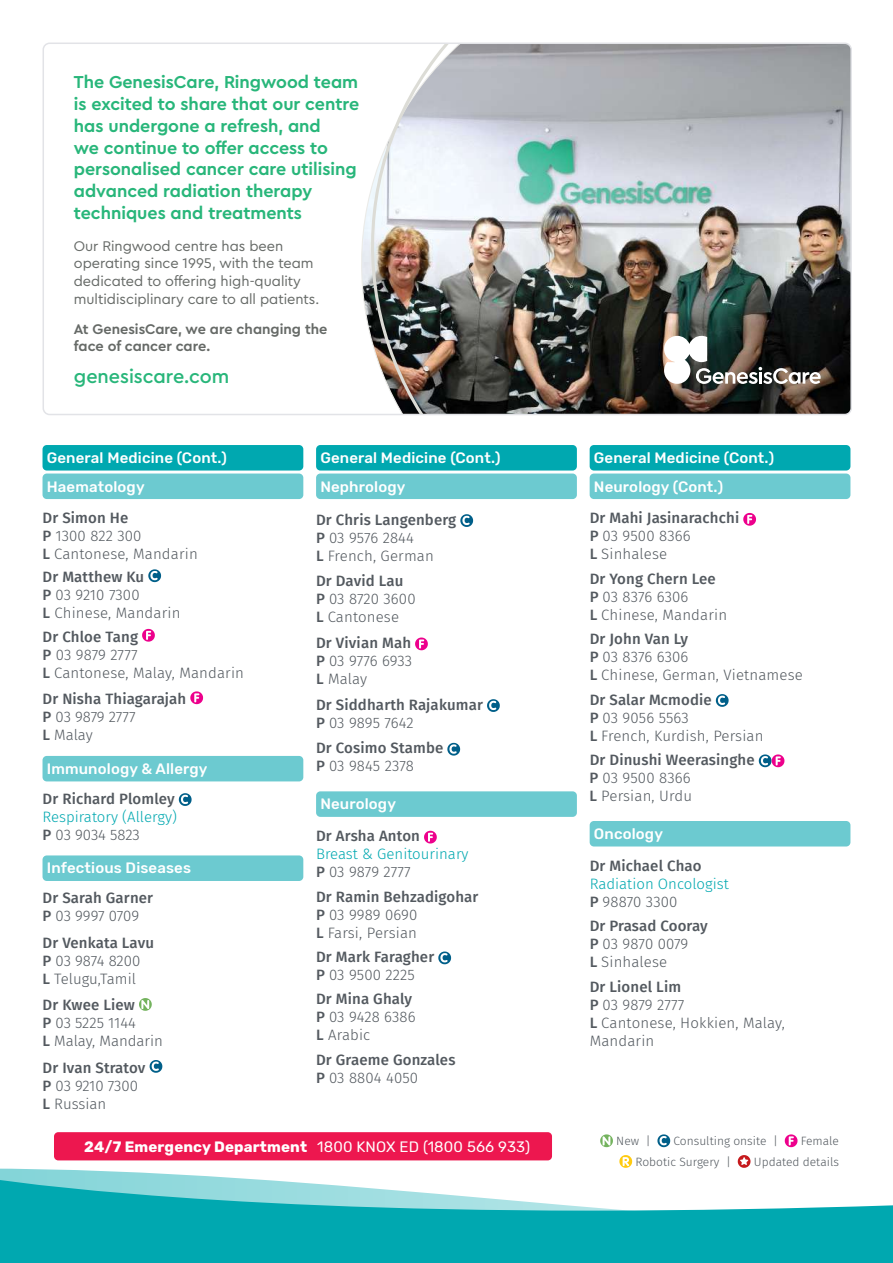
<style>
.page{position:relative;width:893px;height:1263px;background:#fff}
.page>*{position:absolute;margin:0;border:0;box-sizing:border-box;transform-origin:0 0}
.t1{font:500 20.1px "Genesis Care Sans";color:#28b67a}
.t2{font:700 18.15px/21.8px "Genesis Care Sans";color:#28b67a}
.t3{font:300 15px/18px "Fira Sans";letter-spacing:.01em;color:#53595f}
.t4{font:500 15px/18px "Fira Sans";letter-spacing:.01em;color:#53595f}
.t5{font:500 15px/28.5px "Rubik";letter-spacing:.01em;color:#fff}
.t6{font:300 15px/18px "Fira Sans";color:#00a8b0}
.t7{font:700 15px "Rubik";letter-spacing:.01em;color:#fff}
.t8{font:14.7px/17.7px "Genesis Care Sans";color:#666a67}
.t9{font:700 14.7px/17.7px "Genesis Care Sans";color:#666a67}
.t10{font:300 12px "Fira Sans";color:#53595f}
.s1{font-weight:500}
.s2{font-weight:300}
.s3{font-weight:500;color:#53595f}
.s4{color:#53595f}
.s5{font-weight:400}
</style>
<div class="page">
<svg style="left:0;top:1168px;width:219px;height:9px"></svg>
<svg style="left:0;top:1177px;width:893px;height:86px;fill:#00a8b0"></svg>
<div style="left:54px;top:1132px;width:498px;height:28px;background:#ed174f;border-radius:4px"></div>
<svg style="left:600px;top:1134px;width:13px;height:13px"></svg>
<svg style="left:657px;top:1134px;width:13px;height:13px"></svg>
<svg style="left:785px;top:1134px;width:12px;height:13px"></svg>
<svg style="left:619px;top:1155px;width:13px;height:13px"></svg>
<svg style="left:738px;top:1155px;width:12px;height:13px"></svg>
<div style="left:43px;top:445px;width:260px;height:25px;background:#00a8b0;border-radius:4px"></div>
<div style="left:43px;top:473px;width:260px;height:26px;background:#6ccad0;border-radius:4px"></div>
<svg style="left:148px;top:569px;width:13px;height:13px"></svg>
<svg style="left:142px;top:629px;width:13px;height:13px"></svg>
<svg style="left:190px;top:691px;width:13px;height:13px"></svg>
<div style="left:43px;top:756px;width:260px;height:25px;background:#6ccad0;border-radius:4px"></div>
<svg style="left:179px;top:793px;width:13px;height:13px"></svg>
<div style="left:43px;top:855px;width:260px;height:26px;background:#6ccad0;border-radius:4px"></div>
<svg style="left:139px;top:998px;width:13px;height:13px"></svg>
<svg style="left:150px;top:1060px;width:12px;height:13px"></svg>
<div style="left:316px;top:445px;width:261px;height:25px;background:#00a8b0;border-radius:4px"></div>
<div style="left:316px;top:473px;width:261px;height:26px;background:#6ccad0;border-radius:4px"></div>
<svg style="left:460px;top:514px;width:13px;height:13px"></svg>
<svg style="left:415px;top:637px;width:13px;height:13px"></svg>
<svg style="left:487px;top:699px;width:13px;height:13px"></svg>
<svg style="left:447px;top:743px;width:13px;height:13px"></svg>
<div style="left:316px;top:791px;width:261px;height:26px;background:#6ccad0;border-radius:4px"></div>
<svg style="left:424px;top:831px;width:13px;height:12px"></svg>
<svg style="left:438px;top:951px;width:13px;height:13px"></svg>
<div style="left:590px;top:445px;width:260px;height:25px;background:#00a8b0;border-radius:4px"></div>
<div style="left:590px;top:473px;width:260px;height:26px;background:#6ccad0;border-radius:4px"></div>
<svg style="left:743px;top:513px;width:13px;height:13px"></svg>
<svg style="left:716px;top:694px;width:13px;height:13px"></svg>
<svg style="left:759px;top:754px;width:25px;height:13px"></svg>
<div style="left:590px;top:821px;width:260px;height:25px;background:#6ccad0;border-radius:4px"></div>
<img style="left:361px;top:43px;width:488px;height:369px">
<img style="left:664px;top:336px;width:157px;height:48px">
<div style="left:43px;top:43px;width:809px;height:372px;border:2px solid #e2e3e7;border-radius:6px"></div>
<p class="t2" style="left:74px;top:71px;width:287px">The GenesisCare, Ringwood team is excited to share that our centre has undergone a refresh, and<br>we continue to offer access to personalised cancer care utilising advanced radiation therapy techniques and treatments</p>
<p class="t8" style="left:74px;top:236px;width:247px">Our Ringwood centre has been operating since 1995, with the team dedicated to offering high-quality multidisciplinary care to all patients.</p>
<p class="t9" style="left:74px;top:319px;width:255px">At GenesisCare, we are changing the face of cancer care.</p>
<h1 class="t1" style="left:74px;top:364px;width:157px">genesiscare.com</h1>
<p class="t5" style="left:47px;top:444px;width:182px">General Medicine (Cont.)<br>Haematology</p>
<p class="t3" style="left:43px;top:508px;width:157px"><span class="s1">Dr Simon He<br>P</span> 1300 822 300<br><span class="s1">L</span> Cantonese, Mandarin</p>
<p class="t3" style="left:43px;top:568px;width:139px"><span class="s1">Dr Matthew Ku<br>P</span> 03 9210 7300<br><span class="s1">L</span> Chinese, Mandarin</p>
<p class="t3" style="left:43px;top:627px;width:203px"><span class="s1">Dr Chloe Tang<br>P</span> 03 9879 2777<br><span class="s1">L</span> Cantonese, Malay, Mandarin</p>
<p class="t4" style="left:43px;top:689px;width:145px">Dr Nisha Thiagarajah<br>P <span class="s2">03 9879 2777<br></span>L <span class="s2">Malay</span></p>
<p class="t5" style="left:47px;top:755px;width:162px">Immunology &amp; Allergy</p>
<p class="t4" style="left:43px;top:789px;width:134px">Dr Richard Plomley</p>
<p class="t6" style="left:43px;top:807px;width:136px">Respiratory (Allergy)<br><span class="s3">P</span> <span class="s4">03 9034 5823</span></p>
<p class="t5" style="left:47px;top:854px;width:146px">Infectious Diseases</p>
<p class="t4" style="left:43px;top:888px;width:112px">Dr Sarah Garner<br>P <span class="s2">03 9997 0709</span></p>
<p class="t3" style="left:43px;top:933px;width:113px"><span class="s1">Dr Venkata Lavu<br>P</span> 03 9874 8200<br><span class="s1">L</span> Telugu,Tamil</p>
<p class="t3" style="left:43px;top:996px;width:122px"><span class="s1">Dr Kwee Liew<br>P</span> 03 5225 1144<br><span class="s1">L</span> Malay, Mandarin</p>
<p class="t3" style="left:43px;top:1058px;width:105px"><span class="s1">Dr Ivan Stratov<br>P</span> 03 9210 7300<br><span class="s1">L</span> Russian</p>
<p class="t5" style="left:320px;top:444px;width:182px">General Medicine (Cont.)<br>Nephrology</p>
<p class="t3" style="left:316px;top:510px;width:142px"><span class="s1">Dr Chris Langenberg<br>P</span> 03 9576 2844<br><span class="s1">L</span> French, German</p>
<p class="t3" style="left:316px;top:572px;width:101px"><span class="s1">Dr David Lau<br>P</span> 03 8720 3600<br><span class="s1">L</span> Cantonese</p>
<p class="t3" style="left:316px;top:634px;width:98px;text-align:justify"><span class="s1">Dr Vivian Mah P</span> 03 9776 6933<br><span class="s1">L</span> Malay</p>
<p class="t4" style="left:316px;top:695px;width:168px">Dr Siddharth Rajakumar<br>P <span class="s2">03 9895 7642</span></p>
<p class="t4" style="left:316px;top:738px;width:129px">Dr Cosimo Stambe<br>P <span class="s2">03 9845 2378</span></p>
<p class="t5" style="left:320px;top:790px;width:77px">Neurology</p>
<p class="t4" style="left:316px;top:826px;width:105px">Dr Arsha Anton</p>
<p class="t6" style="left:316px;top:845px;width:154px">Breast &amp; Genitourinary<br><span class="s3">P</span> <span class="s4">03 9879 2777</span></p>
<p class="t3" style="left:316px;top:887px;width:164px"><span class="s1">Dr Ramin Behzadigohar<br>P</span> 03 9989 0690<br><span class="s1">L</span> Farsi, Persian</p>
<p class="t4" style="left:316px;top:947px;width:120px">Dr Mark Faragher<br>P <span class="s2">03 9500 2225</span></p>
<p class="t3" style="left:316px;top:990px;width:101px"><span class="s1">Dr Mina Ghaly<br>P</span> 03 9428 6386<br><span class="s1">L</span> Arabic</p>
<p class="t4" style="left:316px;top:1050px;width:141px">Dr Graeme Gonzales<br>P <span class="s2">03 8804 4050</span></p>
<p class="t5" style="left:594px;top:444px;width:182px">General Medicine (Cont.)<br>Neurology (Cont.)</p>
<p class="t4" style="left:590px;top:508px;width:151px">Dr Mahi Jasinarachchi<br>P <span class="s2">03 9500 8366<br></span>L <span class="s2">Sinhalese</span></p>
<p class="t3" style="left:590px;top:569px;width:139px"><span class="s1">Dr Yong Chern Lee<br>P</span> 03 8376 6306<br><span class="s1">L</span> Chinese, Mandarin</p>
<p class="t3" style="left:590px;top:630px;width:215px"><span class="s1">Dr John Van Ly<br>P</span> 03 8376 6306<br><span class="s1">L</span> Chinese, German, Vietnamese</p>
<p class="t3" style="left:590px;top:690px;width:175px"><span class="s1">Dr Salar Mcmodie<br>P</span> 03 9056 5563<br><span class="s1">L</span> French, Kurdish, Persian</p>
<p class="t4" style="left:590px;top:750px;width:167px">Dr Dinushi Weerasinghe<br>P <span class="s2">03 9500 8366<br></span>L <span class="s2">Persian, Urdu</span></p>
<p class="t5" style="left:594px;top:820px;width:71px">Oncology</p>
<p class="t4" style="left:590px;top:856px;width:113px">Dr Michael Chao</p>
<p class="t6" style="left:590px;top:874px;width:141px">Radiation Oncologist<br><span class="s3">P</span> <span class="s4">98870 3300</span></p>
<p class="t3" style="left:590px;top:917px;width:120px"><span class="s1">Dr Prasad Cooray<br>P</span> 03 9870 0079<br><span class="s1">L</span> Sinhalese</p>
<p class="t3" style="left:590px;top:977px;width:197px"><span class="s1">Dr Lionel Lim<br>P</span> 03 9879 2777<br><span class="s1">L</span> Cantonese, Hokkien, Malay,<br>Mandarin</p>
<p class="t7" style="left:84px;top:1137px;width:448px">24/7 Emergency Department <span class="s5">1800 KNOX ED (1800 566 933)</span></p>
<p class="t10" style="left:616px;top:1132px;width:36px">New |</p>
<p class="t10" style="left:674px;top:1132px;width:106px">Consulting onsite |</p>
<p class="t10" style="left:801px;top:1132px;width:40px">Female</p>
<p class="t10" style="left:635px;top:1153px;width:97px">Robotic Surgery |</p>
<p class="t10" style="left:754px;top:1153px;width:87px">Updated details</p>
</div>
